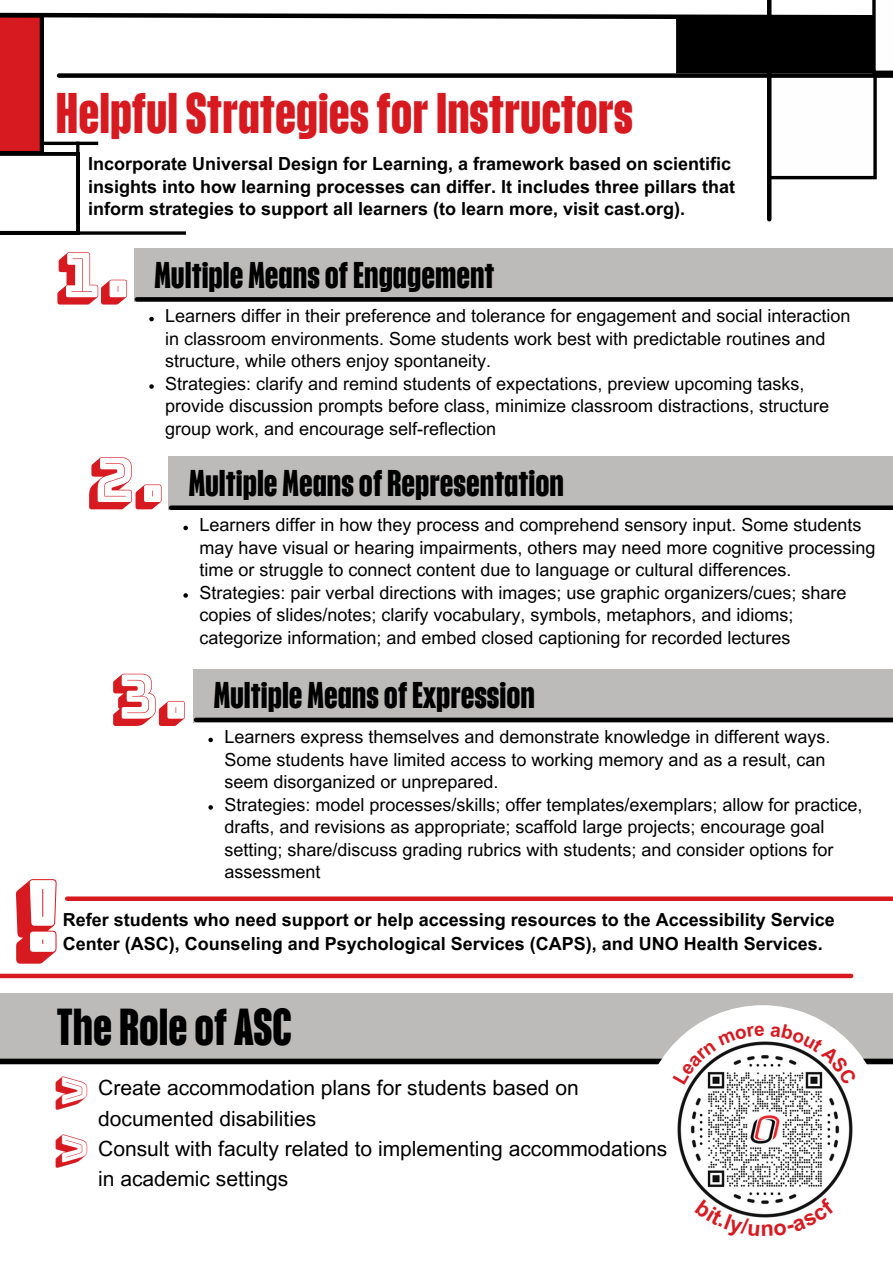
<style>
.page{position:relative;width:893px;height:1264px;background:#fff}
.page>*{position:absolute;margin:0;border:0;box-sizing:border-box;transform-origin:0 0}
.t1{font:99.6px "Bungee Shade";color:#d71920}
.t2{font:61.5px "Bungee Shade";color:#d71920}
.t3{font:700 48.3px "Placard Next";color:#d71920}
.t4{font:45.3px "Bungee Shade";color:#d71920}
.t5{font:700 43.95px "Placard Next";color:#000}
.t6{font:700 31.5px "Placard Next";color:#000}
.t7{font:21px/30.3px "Arial MT Pro";color:#000}
.t8{font:18px/22.5px "Arial MT Pro";color:#000}
.t9{font:700 18px/22.5px "Arial MT Pro";color:#000}
</style>
<div class="page">
<div style="left:135px;top:248px;width:757px;height:53px;background:#bcbbba"></div>
<div style="left:194px;top:669px;width:698px;height:53px;background:#bcbbba"></div>
<svg style="left:137px;top:297px;width:755px;height:4px;background:#060606"></svg>
<div style="left:196px;top:717px;width:696px;height:5px;background:#000"></div>
<div style="left:169px;top:457px;width:723px;height:53px;background:#bcbbba"></div>
<div style="left:171px;top:505px;width:721px;height:5px;background:#000"></div>
<div style="left:67px;top:896px;width:825px;height:5px;background:#d71920"></div>
<div style="left:0;top:973px;width:851px;height:5px;background:#d71920"></div>
<div style="left:0;top:993px;width:892px;height:68px;background:#bcbbba"></div>
<div style="left:0;top:1058px;width:892px;height:6px;background:#000"></div>
<div style="left:641px;top:1005px;width:242px;height:242px;background:#fff;border-radius:50%"></div>
<img style="left:677px;top:1041px;width:175px;height:156px">
<svg style="left:0;top:0;width:892px;height:231px"></svg>
<svg style="left:0;top:231px;width:186px;height:4px"></svg>
<hr style="left:76px;top:142px;width:3px;height:82px;background:#000">
<svg style="left:183px;top:525px;width:5px;height:5px"></svg>
<svg style="left:183px;top:593px;width:5px;height:4px"></svg>
<svg style="left:149px;top:317px;width:5px;height:4px"></svg>
<svg style="left:149px;top:384px;width:5px;height:5px"></svg>
<svg style="left:208px;top:737px;width:5px;height:5px"></svg>
<svg style="left:208px;top:805px;width:5px;height:4px"></svg>
<svg style="left:672px;top:1025px;width:92px;height:59px"></svg>
<svg style="left:770px;top:1023px;width:86px;height:62px"></svg>
<svg style="left:709px;top:1197px;width:112px;height:21px"></svg>
<p class="t3" style="left:56px;top:80px;width:578px">Helpful Strategies for Instructors</p>
<p class="t9" style="left:88px;top:155px;width:648px">Incorporate Universal Design for Learning, a framework based on scientific insights into how learning processes can differ. It includes three pillars that inform strategies to support all learners (to learn more, visit cast.org).</p>
<p class="t2" style="left:56px;top:244px;width:74px">1.</p>
<p class="t6" style="left:154px;top:253px;width:341px">Multiple Means of Engagement</p>
<p class="t8" style="left:165px;top:307px;width:686px">Learners differ in their preference and tolerance for engagement and social interaction in classroom environments. Some students work best with predictable routines and structure, while others enjoy spontaneity.</p>
<p class="t8" style="left:165px;top:374px;width:665px">Strategies: clarify and remind students of expectations, preview upcoming tasks, provide discussion prompts before class, minimize classroom distractions, structure group work, and encourage self-reflection</p>
<p class="t2" style="left:88px;top:449px;width:77px">2.</p>
<p class="t6" style="left:189px;top:461px;width:377px">Multiple Means of Representation</p>
<p class="t8" style="left:199px;top:516px;width:677px">Learners differ in how they process and comprehend sensory input. Some students may have visual or hearing impairments, others may need more cognitive processing time or struggle to connect content due to language or cultural differences.</p>
<p class="t8" style="left:199px;top:583px;width:648px">Strategies: pair verbal directions with images; use graphic organizers/cues; share copies of slides/notes; clarify vocabulary, symbols, metaphors, and idioms; categorize information; and embed closed captioning for recorded lectures</p>
<p class="t2" style="left:112px;top:665px;width:77px">3.</p>
<p class="t6" style="left:214px;top:673px;width:323px">Multiple Means of Expression</p>
<p class="t8" style="left:224px;top:728px;width:607px">Learners express themselves and demonstrate knowledge in different ways.<br>Some students have limited access to working memory and as a result, can seem disorganized or unprepared.</p>
<p class="t8" style="left:224px;top:795px;width:639px">Strategies: model processes/skills; offer templates/exemplars; allow for practice, drafts, and revisions as appropriate; scaffold large projects; encourage goal setting; share/discuss grading rubrics with students; and consider options for assessment</p>
<p class="t9" style="left:63px;top:909px;width:773px;line-height:24.8px">Refer students who need support or help accessing resources to the Accessibility Service<br>Center (ASC), Counseling and Psychological Services (CAPS), and UNO Health Services.</p>
<p class="t1" style="left:10px;top:866px;width:54px">!</p>
<p class="t5" style="left:57px;top:996px;width:236px">The Role of ASC</p>
<p class="t7" style="left:98px;top:1075px;width:482px">Create accommodation plans for students based on documented disabilities</p>
<p class="t7" style="left:98px;top:1135px;width:570px">Consult with faculty related to implementing accommodations in academic settings</p>
<p class="t4" style="left:53px;top:1067px;width:38px">&gt;</p>
<p class="t4" style="left:53px;top:1126px;width:38px">&gt;</p>
</div>
